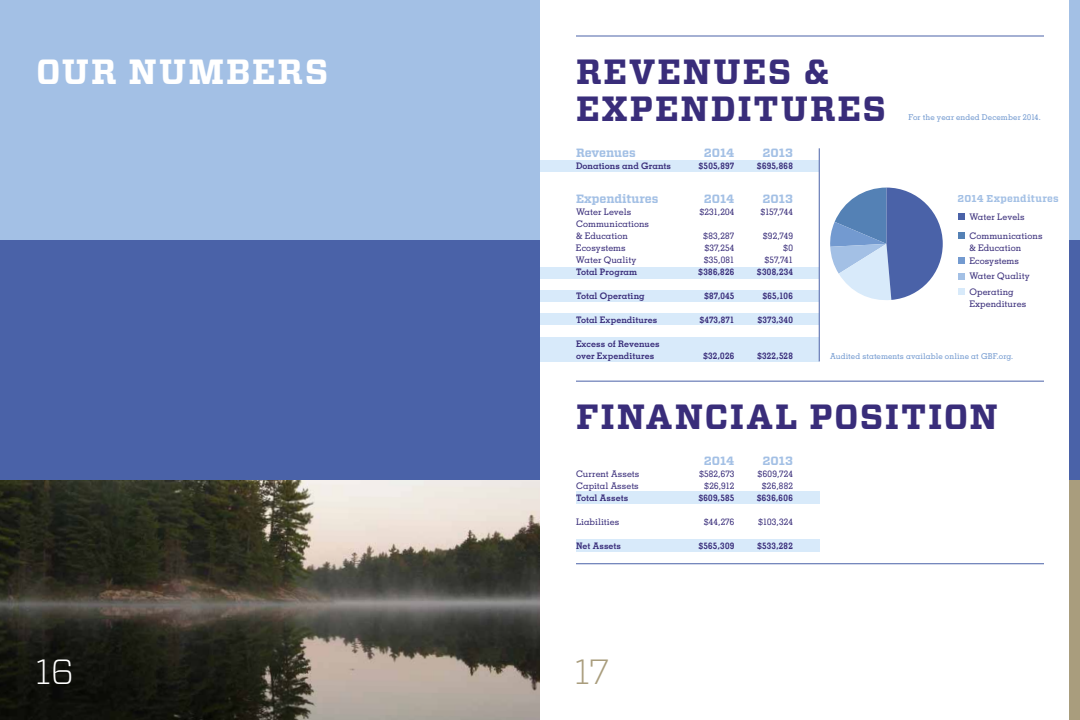
<style>
.page{position:relative;width:1080px;height:720px;background:#fff}
.page>*{position:absolute;margin:0;border:0;box-sizing:border-box;transform-origin:0 0}
.t1{font:700 35px/36.9px "Vitesse";letter-spacing:.05em;color:#392d7a}
.t2{font:700 35px "Vitesse";color:#fff}
.t3{font:300 35px "Vitesse";color:#fff}
.t4{font:300 35px "Vitesse";color:#a99d7d}
.t5{font:700 12px "Vitesse";color:#a3c0e5}
.t6{font:700 10px "Vitesse";letter-spacing:.02em;color:#a3c0e5}
.t7{font:500 9px/12px "Memphis LT Std";letter-spacing:.005em;color:#392d7a}
.t8{font:700 9px/12px "Memphis LT Std";letter-spacing:.01em;color:#392d7a}
.t9{font:500 8px "Memphis LT Std";color:#739ad0}
</style>
<div class="page">
<svg style="left:830px;top:188px;width:113px;height:112px"></svg>
<div style="left:540px;top:160px;width:279px;height:12px;background:#d8eafa"></div>
<img style="left:0;top:480px;width:540px;height:240px">
<div style="left:0;top:240px;width:540px;height:240px;background:#4a62a8"></div>
<div style="left:0;top:0;width:540px;height:240px;background:#a3c0e5"></div>
<div style="left:540px;top:337px;width:279px;height:24px;background:#d8eafa"></div>
<div style="left:540px;top:267px;width:279px;height:12px;background:#d8eafa"></div>
<div style="left:540px;top:290px;width:279px;height:12px;background:#d8eafa"></div>
<div style="left:540px;top:313px;width:279px;height:12px;background:#d8eafa"></div>
<div style="left:576px;top:492px;width:243px;height:12px;background:#d8eafa"></div>
<div style="left:576px;top:540px;width:243px;height:12px;background:#d8eafa"></div>
<div style="left:958px;top:213px;width:7px;height:7px;background:#4a62a8"></div>
<div style="left:958px;top:232px;width:7px;height:7px;background:#5481b5"></div>
<div style="left:958px;top:288px;width:7px;height:7px;background:#d8eafa"></div>
<div style="left:958px;top:273px;width:7px;height:7px;background:#a3c0e5"></div>
<div style="left:958px;top:257px;width:7px;height:7px;background:#739ad0"></div>
<div style="left:1069px;top:480px;width:11px;height:240px;background:#a99d7d"></div>
<div style="left:1069px;top:240px;width:11px;height:240px;background:#4a62a8"></div>
<div style="left:1069px;top:0;width:11px;height:240px;background:#a3c0e5"></div>
<hr style="left:576px;top:36px;width:468px;height:1px;background:#4a62a8">
<hr style="left:819px;top:148px;width:1px;height:213px;background:#4a62a8">
<hr style="left:576px;top:381px;width:468px;height:1px;background:#4a62a8">
<hr style="left:576px;top:564px;width:468px;height:1px;background:#4a62a8">
<h1 class="t2" style="left:36px;top:48px;width:290px">OUR NUMBERS</h1>
<h1 class="t3" style="left:35px;top:647px;width:41px">16</h1>
<h1 class="t1" style="left:576px;top:54px;width:312px">REVENUES &amp;<br>EXPENDITURES</h1>
<h2 class="t5" style="left:576px;top:145px;width:61px">REVENUES</h2>
<h2 class="t5" style="left:704px;top:145px;width:32px">2014</h2>
<h2 class="t5" style="left:763px;top:145px;width:32px">2013</h2>
<p class="t8" style="left:576px;top:160px;width:97px">Donations and Grants</p>
<p class="t8" style="left:699px;top:160px;width:37px">$505,897</p>
<p class="t8" style="left:757px;top:160px;width:37px">$695,868</p>
<h2 class="t5" style="left:576px;top:191px;width:84px">EXPENDITURES</h2>
<h2 class="t5" style="left:704px;top:191px;width:32px">2014</h2>
<h2 class="t5" style="left:763px;top:191px;width:32px">2013</h2>
<p class="t7" style="left:576px;top:206px;width:57px">Water Levels</p>
<p class="t7" style="left:700px;top:206px;width:36px">$231,204</p>
<p class="t7" style="left:761px;top:206px;width:34px">$157,744</p>
<p class="t7" style="left:576px;top:218px;width:75px">Communications &amp; Education</p>
<p class="t7" style="left:704px;top:230px;width:32px">$83,287</p>
<p class="t7" style="left:763px;top:230px;width:31px">$92,749</p>
<p class="t7" style="left:576px;top:242px;width:51px">Ecosystems</p>
<p class="t7" style="left:705px;top:242px;width:31px">$37,254</p>
<p class="t7" style="left:784px;top:242px;width:11px">$0</p>
<p class="t7" style="left:576px;top:254px;width:62px">Water Quality</p>
<p class="t7" style="left:704px;top:254px;width:32px">$35,081</p>
<p class="t7" style="left:765px;top:254px;width:30px">$57,741</p>
<p class="t8" style="left:576px;top:266px;width:63px">Total Program</p>
<p class="t8" style="left:699px;top:266px;width:37px">$386,826</p>
<p class="t8" style="left:757px;top:266px;width:37px">$308,234</p>
<p class="t8" style="left:576px;top:290px;width:70px">Total Operating</p>
<p class="t8" style="left:705px;top:290px;width:31px">$87,045</p>
<p class="t8" style="left:763px;top:290px;width:32px">$65,106</p>
<p class="t8" style="left:576px;top:314px;width:83px">Total Expenditures</p>
<p class="t8" style="left:700px;top:314px;width:36px">$473,871</p>
<p class="t8" style="left:758px;top:314px;width:37px">$373,340</p>
<p class="t8" style="left:576px;top:338px;width:85px">Excess of Revenues over Expenditures</p>
<p class="t8" style="left:703px;top:350px;width:33px">$32,026</p>
<p class="t8" style="left:757px;top:350px;width:37px">$322,528</p>
<p class="t9" style="left:909px;top:112px;width:134px">For the year ended December 2014.</p>
<p class="t6" style="left:958px;top:192px;width:103px">2014 EXPENDITURES</p>
<p class="t7" style="left:969px;top:208px;width:75px;line-height:18.5px">Water Levels<br>Communications</p>
<p class="t7" style="left:969px;top:241px;width:53px">&amp; Education</p>
<p class="t7" style="left:969px;top:285px;width:58px">Operating<br>Expenditures</p>
<p class="t7" style="left:969px;top:254px;width:51px">Ecosystems</p>
<p class="t7" style="left:969px;top:270px;width:62px">Water Quality</p>
<p class="t9" style="left:830px;top:351px;width:185px">Audited statements available online at GBF.org.</p>
<h1 class="t1" style="left:576px;top:399px;width:423px">FINANCIAL POSITION</h1>
<h2 class="t5" style="left:704px;top:453px;width:32px">2014</h2>
<h2 class="t5" style="left:763px;top:453px;width:32px">2013</h2>
<p class="t7" style="left:576px;top:468px;width:65px">Current Assets</p>
<p class="t7" style="left:699px;top:468px;width:36px">$582,673</p>
<p class="t7" style="left:758px;top:468px;width:37px">$609,724</p>
<p class="t7" style="left:576px;top:480px;width:64px">Capital Assets</p>
<p class="t7" style="left:705px;top:480px;width:31px">$26,912</p>
<p class="t7" style="left:762px;top:480px;width:32px">$26,882</p>
<p class="t8" style="left:576px;top:492px;width:54px">Total Assets</p>
<p class="t8" style="left:699px;top:492px;width:37px">$609,585</p>
<p class="t8" style="left:757px;top:492px;width:37px">$636,606</p>
<p class="t7" style="left:576px;top:516px;width:45px">Liabilities</p>
<p class="t7" style="left:704px;top:516px;width:32px">$44,276</p>
<p class="t7" style="left:759px;top:516px;width:36px">$103,324</p>
<p class="t8" style="left:576px;top:540px;width:47px">Net Assets</p>
<p class="t8" style="left:699px;top:540px;width:37px">$565,309</p>
<p class="t8" style="left:757px;top:540px;width:37px">$533,282</p>
<h1 class="t4" style="left:574px;top:647px;width:37px">17</h1>
</div>
